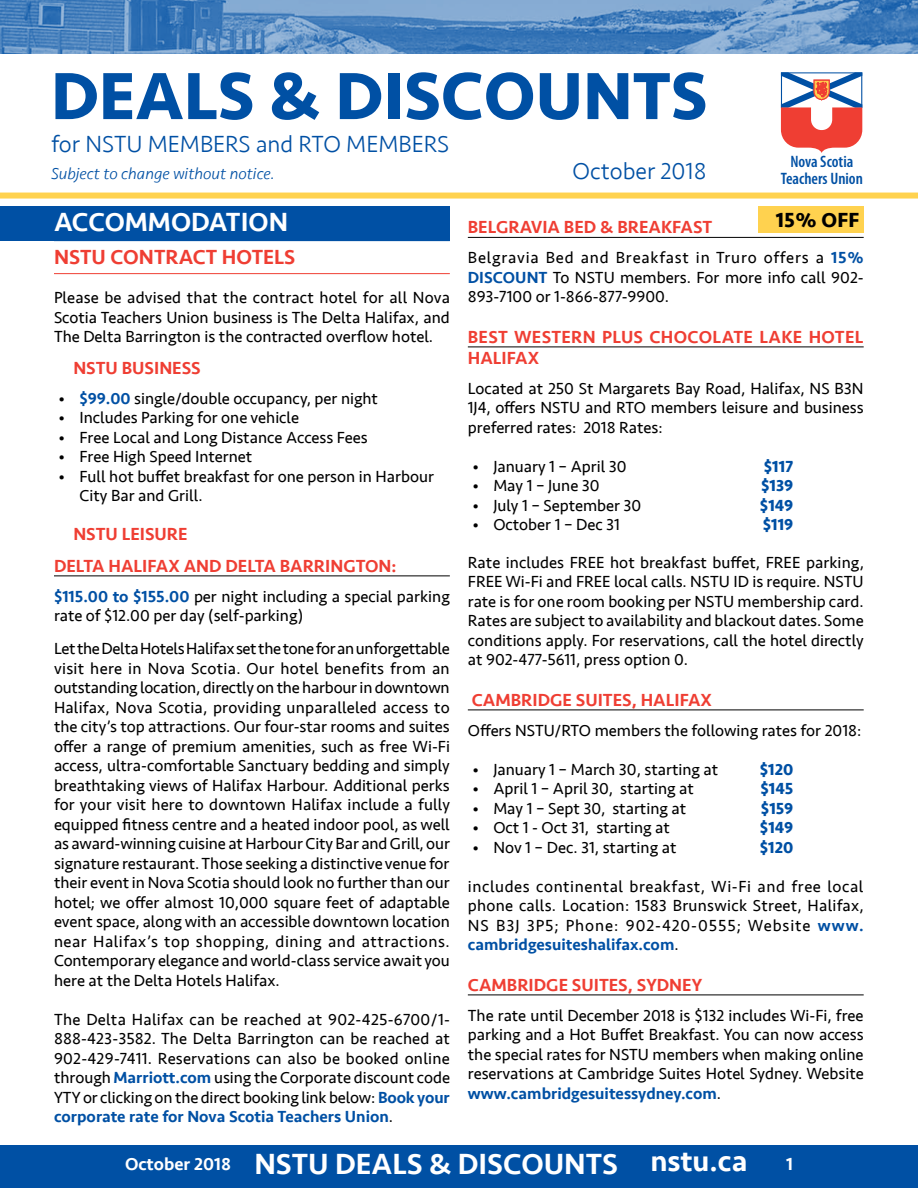
<style>
.page{position:relative;width:918px;height:1188px;background:#fff}
.page>*{position:absolute;margin:0;border:0;box-sizing:border-box;transform-origin:0 0}
.t1{font:700 69px "Seravek";color:#0050a4}
.t2{font:500 30px "Seravek";color:#fff}
.t3{font:500 27px "Seravek";color:#fff}
.t4{font:300 24px "Seravek";color:#0050a4}
.t5{font:500 21px "Seravek";color:#ef3e33}
.t6{font:700 21px "Seravek";color:#000}
.t7{font:500 18px/31.5px "Seravek";color:#ef3e33}
.t8{font:500 18px "Seravek";color:#fff}
.t9{font:16.5px/19.5px "Seravek";color:#000;text-align:justify}
.t10{font:700 16.5px "Seravek";color:#0050a4}
.t11{font:italic 300 16.5px "Seravek";color:#0050a4}
.t12{font:600 condensed 16.5px/16.6px "Myriad Pro";color:#0050a4;text-align:center}
.s1{font-weight:500;color:#0050a4}
.s2{font-size:18px}
</style>
<div class="page">
<div style="left:0;top:1145px;width:918px;height:43px;background:#0050a4"></div>
<svg style="left:0;top:0;width:918px;height:54px"></svg>
<img style="left:0;top:1px;width:918px;height:52px">
<div style="left:0;top:206px;width:450px;height:35px;background:#0050a4"></div>
<div style="left:0;top:193px;width:918px;height:6px;background:#ffd24f"></div>
<svg style="left:781px;top:72px;width:81px;height:81px"></svg>
<hr style="left:54px;top:273px;width:396px;height:1px;background:#ef3e33">
<hr style="left:54px;top:576px;width:396px;height:1px;background:#000">
<hr style="left:468px;top:237px;width:396px;height:1px;background:#000">
<hr style="left:468px;top:347px;width:396px;height:1px;background:#000">
<hr style="left:468px;top:710px;width:396px;height:1px;background:#000">
<hr style="left:468px;top:995px;width:396px;height:1px;background:#000">
<div style="left:758px;top:206px;width:106px;height:27px;background:#ffd24f"></div>
<h1 class="t1" style="left:51px;top:41px;width:658px">DEALS &amp; DISCOUNTS</h1>
<h3 class="t4" style="left:51px;top:130px;width:400px">for NSTU MEMBERS and RTO MEMBERS</h3>
<p class="t11" style="left:51px;top:164px;width:225px">Subject to change without notice.</p>
<h3 class="t4" style="left:573px;top:157px;width:135px">October 2018</h3>
<p class="t12" style="left:781px;top:154px;width:84px">Nova Scotia<br>Teachers Union</p>
<h3 class="t3" style="left:54px;top:206px;width:236px">ACCOMMODATION</h3>
<p class="t5" style="left:54px;top:244px;width:243px">NSTU CONTRACT HOTELS</p>
<p class="t9" style="left:54px;top:288px;width:398px">Please be advised that the contract hotel for all Nova Scotia Teachers Union business is The Delta Halifax, and The Delta Barrington is the contracted overflow hotel.</p>
<p class="t7" style="left:73px;top:352px;width:129px">NSTU BUSINESS</p>
<p class="t9" style="left:58px;top:388px;width:321px">• <span class="s1">$99.00</span> single/double occupancy, per night</p>
<p class="t9" style="left:58px;top:408px;width:242px">• Includes Parking for one vehicle</p>
<p class="t9" style="left:58px;top:427px;width:311px">• Free Local and Long Distance Access Fees</p>
<p class="t9" style="left:58px;top:447px;width:195px">• Free High Speed Internet</p>
<p class="t9" style="left:80px;top:466px;width:356px;text-indent:-21px">• Full hot buffet breakfast for one person in Harbour<br>City Bar and Grill.</p>
<p class="t7" style="left:54px;top:519px;width:344px;text-indent:19px">NSTU LEISURE<br>DELTA HALIFAX AND DELTA BARRINGTON:</p>
<p class="t9" style="left:54px;top:586px;width:397px"><span class="s1">$115.00 to $155.00</span> per night including a special parking rate of $12.00 per day (self-parking)</p>
<p class="t9" style="left:54px;top:639px;width:398px">Let the Delta Hotels Halifax set the tone for an unforgettable visit here in Nova Scotia. Our hotel benefits from an outstanding location, directly on the harbour in downtown Halifax, Nova Scotia, providing unparalleled access to the city’s top attractions. Our four-star rooms and suites offer a range of premium amenities, such as free Wi-Fi access, ultra-comfortable Sanctuary bedding and simply breathtaking views of Halifax Harbour. Additional perks for your visit here to downtown Halifax include a fully equipped fitness centre and a heated indoor pool, as well as award-winning cuisine at Harbour City Bar and Grill, our signature restaurant. Those seeking a distinctive venue for their event in Nova Scotia should look no further than our hotel; we offer almost 10,000 square feet of adaptable event space, along with an accessible downtown location near Halifax’s top shopping, dining and attractions.<br>Contemporary elegance and world-class service await you here at the Delta Hotels Halifax.</p>
<p class="t9" style="left:54px;top:1010px;width:398px">The Delta Halifax can be reached at 902-425-6700/1- 888-423-3582. The Delta Barrington can be reached at 902-429-7411. Reservations can also be booked online through <span class="s1">Marriott.com</span> using the Corporate discount code YTY or clicking on the direct booking link below: <span class="s1">Book your corporate rate for Nova Scotia Teachers Union</span>.</p>
<p class="t7" style="left:468px;top:212px;width:246px">BELGRAVIA BED &amp; BREAKFAST</p>
<p class="t6" style="left:776px;top:203px;width:85px">15% OFF</p>
<p class="t9" style="left:468px;top:248px;width:397px">Belgravia Bed and Breakfast in Truro offers a <span class="s1">15% DISCOUNT</span> To NSTU members. For more info call 902- 893-7100 or 1-866-877-9900.</p>
<p class="t7" style="left:468px;top:326px;width:397px;line-height:21px">BEST WESTERN PLUS CHOCOLATE LAKE HOTEL<br>Halifax</p>
<p class="t9" style="left:468px;top:378px;width:397px">Located at 250 St Margarets Bay Road, Halifax, NS B3N 1J4, offers NSTU and RTO members leisure and business preferred rates: 2018 Rates:</p>
<p class="t9" style="left:472px;top:457px;width:156px">• January 1 – April 30</p>
<p class="t10" style="left:764px;top:453px;width:31px">$117</p>
<p class="t9" style="left:472px;top:476px;width:129px">• May 1 – June 30</p>
<p class="t10" style="left:761px;top:473px;width:34px">$139</p>
<p class="t9" style="left:472px;top:496px;width:171px">• July 1 – September 30</p>
<p class="t10" style="left:760px;top:492px;width:35px">$149</p>
<p class="t9" style="left:472px;top:515px;width:149px">• October 1 – Dec 31</p>
<p class="t10" style="left:763px;top:512px;width:32px">$119</p>
<p class="t9" style="left:468px;top:553px;width:398px">Rate includes FREE hot breakfast buffet, FREE parking, FREE Wi-Fi and FREE local calls. NSTU ID is require. NSTU rate is for one room booking per NSTU membership card.<br>Rates are subject to availability and blackout dates. Some conditions apply. For reservations, call the hotel directly at 902-477-5611, press option 0.</p>
<p class="t7" style="left:472px;top:684px;width:242px">CAMBRIDGE SUITES, HALIFAX</p>
<p class="t9" style="left:468px;top:720px;width:395px">Offers NSTU/RTO members the following rates for 2018:</p>
<p class="t9" style="left:472px;top:760px;width:247px">• January 1 – March 30, starting at</p>
<p class="t10" style="left:760px;top:756px;width:35px">$120</p>
<p class="t9" style="left:472px;top:779px;width:223px">• April 1 – April 30, starting at</p>
<p class="t10" style="left:760px;top:776px;width:34px">$145</p>
<p class="t9" style="left:472px;top:799px;width:215px">• May 1 – Sept 30, starting at</p>
<p class="t10" style="left:761px;top:795px;width:34px">$159</p>
<p class="t9" style="left:472px;top:818px;width:199px">• Oct 1 - Oct 31, starting at</p>
<p class="t10" style="left:760px;top:815px;width:35px">$149</p>
<p class="t9" style="left:472px;top:838px;width:206px">• Nov 1 – Dec. 31, starting at</p>
<p class="t10" style="left:760px;top:834px;width:35px">$120</p>
<p class="t9" style="left:468px;top:877px;width:397px">includes continental breakfast, Wi-Fi and free local phone calls. Location: 1583 Brunswick Street, Halifax, NS B3J 3P5; Phone: 902-420-0555; Website <span class="s1">www. cambridgesuiteshalifax.com</span>.</p>
<p class="t7" style="left:468px;top:969px;width:236px">CAMBRIDGE SUITES, SYDNEY</p>
<p class="t9" style="left:468px;top:1005px;width:397px">The rate until December 2018 is $132 includes Wi-Fi, free parking and a Hot Buffet Breakfast. You can now access the special rates for NSTU members when making online reservations at Cambridge Suites Hotel Sydney. Website <span class="s1">www.cambridgesuitessydney.com</span>.</p>
<h2 class="t2" style="left:125px;top:1146px;width:624px"><span class="s2">October 2018</span> NSTU DEALS &amp; DISCOUNTS nstu.ca</h2>
<p class="t8" style="left:786px;top:1153px;width:8px">1</p>
</div>
